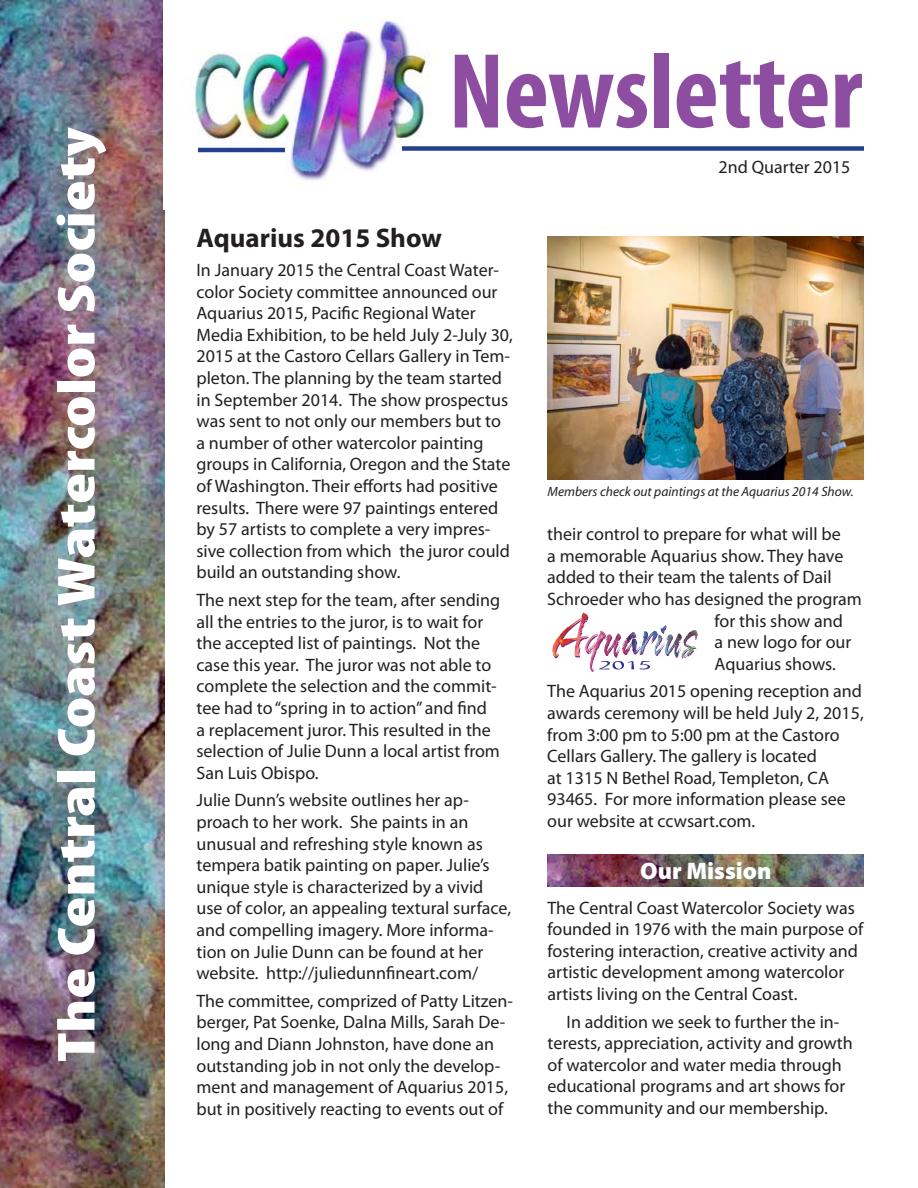
<style>
.page{position:relative;width:918px;height:1188px;background:#fff}
.page>*{position:absolute;margin:0;border:0;box-sizing:border-box;transform-origin:0 0}
.t1{font:700 condensed 108px "Myriad Pro";color:#8d4ea1}
.t2{font:900 condensed 54px "Myriad Pro";color:#fff;scale:1.31 1}
.t3{font:700 27px "Myriad Pro";color:#231f20}
.t4{font:900 24px "Myriad Pro";color:#fff}
.t5{font:18px/21.6px "Myriad Pro";color:#231f20}
.t6{font:italic 13.5px "Myriad";color:#231f20}
</style>
<div class="page">
<img style="left:0;top:0;width:165px;height:1188px">
<img style="left:164px;top:0;width:264px;height:210px">
<hr style="left:198px;top:148px;width:87px;height:4px;background:#24408f">
<div style="left:402px;top:146px;width:462px;height:5px;background:#24408f"></div>
<img style="left:548px;top:854px;width:316px;height:33px">
<img style="left:553px;top:614px;width:145px;height:58px">
<img style="left:548px;top:237px;width:316px;height:242px">
<h2 class="t2" style="left:42px;top:1062px;width:715px;rotate:-90deg">The Central Coast Watercolor Society</h2>
<h1 class="t1" style="left:448px;top:24px;width:415px">Newsletter</h1>
<p class="t5" style="left:718px;top:155px;width:134px">2nd Quarter 2015</p>
<h3 class="t3" style="left:196px;top:220px;width:247px">Aquarius 2015 Show</h3>
<p class="t5" style="left:196px;top:259px;width:318px">In January 2015 the Central Coast Water&shy;color Society committee announced our Aquarius 2015, Pacific Regional Water Media Exhibition, to be held July 2-July 30, 2015 at the Castoro Cellars Gallery in Tem&shy;pleton. The planning by the team started in September 2014. The show prospectus was sent to not only our members but to a number of other watercolor painting groups in California, Oregon and the State of Washington. Their efforts had positive results. There were 97 paintings entered by 57 artists to complete a very impres&shy;sive collection from which the juror could build an outstanding show.</p>
<p class="t5" style="left:196px;top:589px;width:305px">The next step for the team, after sending all the entries to the juror, is to wait for the accepted list of paintings. Not the case this year. The juror was not able to complete the selection and the commit&shy;tee had to “spring in to action” and find<br>a replacement juror. This resulted in the selection of Julie Dunn a local artist from San Luis Obispo.</p>
<p class="t5" style="left:196px;top:789px;width:316px">Julie Dunn’s website outlines her ap&shy;proach to her work. She paints in an unusual and refreshing style known as tempera batik painting on paper. Julie’s unique style is characterized by a vivid use of color, an appealing textural surface, and compelling imagery. More informa&shy;tion on Julie Dunn can be found at her website. http://juliedunnfineart.com/</p>
<p class="t5" style="left:196px;top:990px;width:318px">The committee, comprized of Patty Litzen&shy;berger, Pat Soenke, Dalna Mills, Sarah De&shy;long and Diann Johnston, have done an outstanding job in not only the develop&shy;ment and management of Aquarius 2015, but in positively reacting to events out of</p>
<p class="t6" style="left:548px;top:485px;width:308px">Members check out paintings at the Aquarius 2014 Show.</p>
<p class="t5" style="left:547px;top:523px;width:295px">their control to prepare for what will be</p>
<p class="t5" style="left:547px;top:545px;width:298px">a memorable Aquarius show. They have</p>
<p class="t5" style="left:547px;top:566px;width:286px">added to their team the talents of Dail</p>
<p class="t5" style="left:547px;top:588px;width:316px">Schroeder who has designed the program</p>
<p class="t5" style="left:715px;top:609px;width:130px">for this show and</p>
<p class="t5" style="left:715px;top:631px;width:138px">a new logo for our</p>
<p class="t5" style="left:715px;top:653px;width:123px">Aquarius shows.</p>
<p class="t5" style="left:547px;top:680px;width:318px">The Aquarius 2015 opening reception and awards ceremony will be held July 2, 2015, from 3:00 pm to 5:00 pm at the Castoro Cellars Gallery. The gallery is located<br>at 1315 N Bethel Road, Templeton, CA 93465. For more information please see our website at ccwsart.com.</p>
<h3 class="t4" style="left:640px;top:855px;width:133px">Our Mission</h3>
<p class="t5" style="left:548px;top:896px;width:317px">The Central Coast Watercolor Society was founded in 1976 with the main purpose of fostering interaction, creative activity and artistic development among watercolor artists living on the Central Coast.</p>
<p class="t5" style="left:548px;top:1010px;width:307px;text-indent:19px">In addition we seek to further the in&shy;terests, appreciation, activity and growth of watercolor and water media through educational programs and art shows for the community and our membership.</p>
</div>
